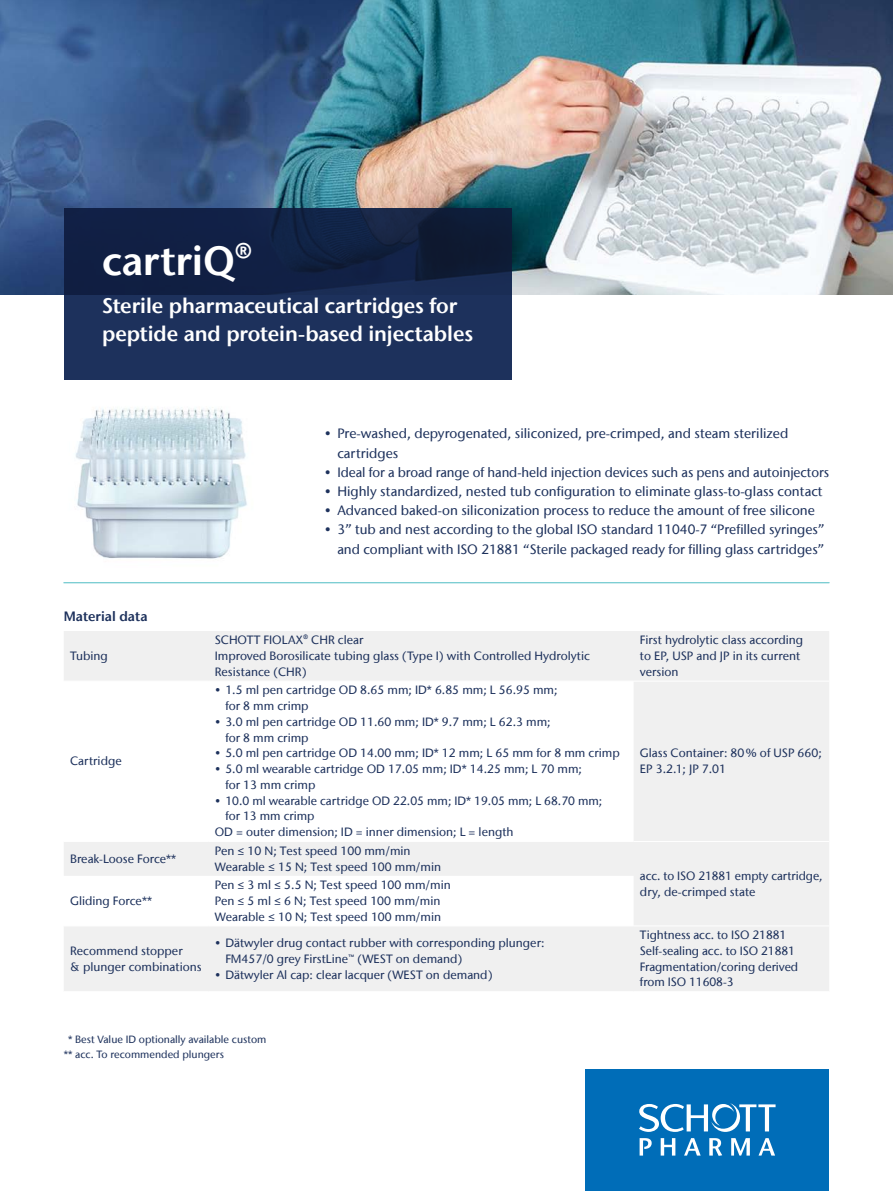
<style>
.page{position:relative;width:893px;height:1191px;background:#fff}
.page>*{position:absolute;margin:0;border:0;box-sizing:border-box;transform-origin:0 0}
.t1{font:600 40.5px "Stone Sans IIITC Com";letter-spacing:-.005em;color:#fff}
.t2{font:600 21px/28.5px "Stone Sans IIITC Com";letter-spacing:-.005em;color:#fff}
.t3{font:500 13.5px/19.2px "Stone Sans IIITC Com";color:#1d315c}
.t4{font:600 13.5px "Stone Sans IIITC Com";color:#1d315c}
.t5{font:500 12px/15.8px "Stone Sans IIITC Com";color:#1d315c}
.t6{font:500 10.5px/14.2px "Stone Sans IIITC Com";color:#1d315c}
</style>
<div class="page">
<img style="left:75px;top:407px;width:172px;height:152px">
<div style="left:585px;top:1069px;width:244px;height:122px;background:#006db8"></div>
<svg style="left:639px;top:1103px;width:137px;height:28px"></svg>
<svg style="left:640px;top:1138px;width:12px;height:17px"></svg>
<svg style="left:661px;top:1138px;width:14px;height:17px"></svg>
<svg style="left:684px;top:1138px;width:17px;height:17px"></svg>
<svg style="left:709px;top:1138px;width:13px;height:17px"></svg>
<svg style="left:731px;top:1138px;width:19px;height:17px"></svg>
<svg style="left:758px;top:1138px;width:17px;height:17px"></svg>
<img style="left:0;top:0;width:893px;height:294px">
<svg style="left:64px;top:631px;width:765px;height:360px;fill:#f0f0f0"></svg>
<hr style="left:64px;top:681px;width:144px;height:1px;background:#fff">
<hr style="left:208px;top:681px;width:426px;height:1px;background:#fff">
<hr style="left:634px;top:681px;width:195px;height:1px;background:#fff">
<hr style="left:64px;top:841px;width:144px;height:1px;background:#fff">
<hr style="left:208px;top:841px;width:426px;height:1px;background:#fff">
<hr style="left:634px;top:841px;width:195px;height:1px;background:#fff">
<hr style="left:634px;top:925px;width:195px;height:1px;background:#fff">
<hr style="left:64px;top:925px;width:144px;height:1px;background:#fff">
<hr style="left:208px;top:925px;width:426px;height:1px;background:#fff">
<svg style="left:64px;top:208px;width:447px;height:172px;fill:#1b2e57"></svg>
<hr style="left:64px;top:582px;width:765px;height:1px;background:#4dbcc3">
<h1 class="t1" style="left:102px;top:235px;width:152px">cartriQ®</h1>
<h2 class="t2" style="left:102px;top:291px;width:373px">Sterile pharmaceutical cartridges for peptide and protein-based injectables</h2>
<p class="t4" style="left:64px;top:607px;width:85px">Material data</p>
<p class="t5" style="left:70px;top:648px;width:39px">Tubing</p>
<p class="t5" style="left:70px;top:753px;width:53px">Cartridge</p>
<p class="t3" style="left:337px;top:424px;width:452px;text-indent:-13px">• Pre-washed, depyrogenated, siliconized, pre-crimped, and steam sterilized cartridges</p>
<p class="t3" style="left:325px;top:462px;width:506px">• Ideal for a broad range of hand-held injection devices such as pens and autoinjectors</p>
<p class="t3" style="left:325px;top:481px;width:500px">• Highly standardized, nested tub configuration to eliminate glass-to-glass contact</p>
<p class="t3" style="left:325px;top:500px;width:492px">• Advanced baked-on siliconization process to reduce the amount of free silicone</p>
<p class="t3" style="left:325px;top:520px;width:501px;text-align:right">• 3” tub and nest according to the global ISO standard 11040-7 “Prefilled syringes” and compliant with ISO 21881 “Sterile packaged ready for filling glass cartridges”</p>
<p class="t5" style="left:215px;top:632px;width:377px">SCHOTT FIOLAX® CHR clear<br>Improved Borosilicate tubing glass (Type I) with Controlled Hydrolytic<br>Resistance (CHR)</p>
<p class="t5" style="left:640px;top:632px;width:165px">First hydrolytic class according to EP, USP and JP in its current version</p>
<p class="t5" style="left:225px;top:682px;width:334px;text-indent:-11px">• 1.5 ml pen cartridge OD 8.65 mm; ID* 6.85 mm; L 56.95 mm; for 8 mm crimp</p>
<p class="t5" style="left:225px;top:713px;width:327px;text-indent:-11px">• 3.0 ml pen cartridge OD 11.60 mm; ID* 9.7 mm; L 62.3 mm; for 8 mm crimp</p>
<p class="t5" style="left:215px;top:745px;width:406px">• 5.0 ml pen cartridge OD 14.00 mm; ID* 12 mm; L 65 mm for 8 mm crimp</p>
<p class="t5" style="left:225px;top:761px;width:358px;text-indent:-11px">• 5.0 ml wearable cartridge OD 17.05 mm; ID* 14.25 mm; L 70 mm; for 13 mm crimp</p>
<p class="t5" style="left:215px;top:792px;width:389px">• 10.0 ml wearable cartridge OD 22.05 mm; ID* 19.05 mm; L 68.70 mm;</p>
<p class="t5" style="left:225px;top:808px;width:91px">for 13 mm crimp</p>
<p class="t5" style="left:215px;top:824px;width:300px">OD = outer dimension; ID = inner dimension; L = length</p>
<p class="t5" style="left:640px;top:745px;width:183px">Glass Container: 80% of USP 660;<br>EP 3.2.1; JP 7.01</p>
<p class="t5" style="left:70px;top:850px;width:108px">Break-Loose Force**</p>
<p class="t5" style="left:215px;top:842px;width:228px">Pen ≤ 10 N; Test speed 100 mm/min<br>Wearable ≤ 15 N; Test speed 100 mm/min</p>
<p class="t5" style="left:70px;top:892px;width:83px">Gliding Force**</p>
<p class="t5" style="left:215px;top:877px;width:238px">Pen ≤ 3 ml ≤ 5.5 N; Test speed 100 mm/min<br>Pen ≤ 5 ml ≤ 6 N; Test speed 100 mm/min<br>Wearable ≤ 10 N; Test speed 100 mm/min</p>
<p class="t5" style="left:70px;top:942px;width:133px">Recommend stopper<br>&amp; plunger combinations</p>
<p class="t5" style="left:225px;top:934px;width:321px;text-indent:-11px">• Dätwyler drug contact rubber with corresponding plunger:<br>FM457/0 grey FirstLine™ (WEST on demand)</p>
<p class="t5" style="left:215px;top:966px;width:279px">• Dätwyler Al cap: clear lacquer (WEST on demand)</p>
<p class="t6" style="left:64px;top:1032px;width:204px;text-indent:4px">* Best Value ID optionally available custom ** acc. To recommended plungers</p>
<p class="t5" style="left:640px;top:867px;width:184px">acc. to ISO 21881 empty cartridge, dry, de-crimped state</p>
<p class="t5" style="left:640px;top:927px;width:160px">Tightness acc. to ISO 21881<br>Self-sealing acc. to ISO 21881<br>Fragmentation/coring derived from ISO 11608-3</p>
</div>
